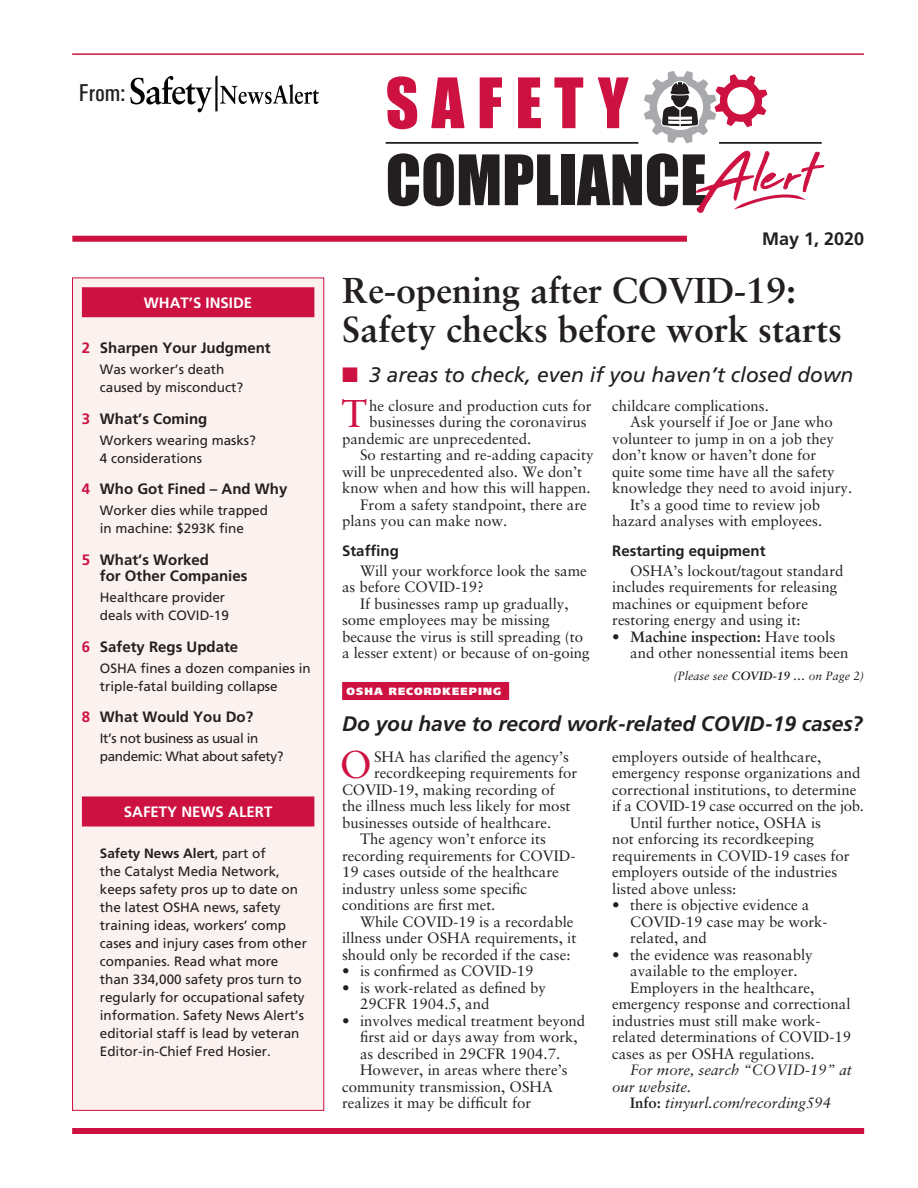
<style>
.page{position:relative;width:918px;height:1188px;background:#fff}
.page>*{position:absolute;margin:0;border:0;box-sizing:border-box;transform-origin:0 0}
.t1{font:64.2px "Impact";color:#231f20}
.t2{font:64.2px "Impact";letter-spacing:.2em;color:#cd1141}
.t3{font:38.7px "Sabon";color:#cd1141}
.t4{font:700 36px/39px "Sabon";color:#231f20}
.t5{font:24.45px "Univers Condensed";color:#231f20}
.t6{font:italic 700 21px "Frutiger";letter-spacing:-.005em;color:#231f20}
.t7{font:italic 21px "Frutiger";color:#231f20}
.t8{font:700 18px "Frutiger";color:#231f20}
.t9{font:15px/16.5px "Sabon";color:#231f20}
.t10{font:700 15px/16.5px "Frutiger";color:#231f20}
.t11{font:italic 15px/16.5px "Sabon";color:#231f20}
.t12{font:15px "Sabon";letter-spacing:-.02em;color:#231f20}
.t13{font:700 15px "Frutiger";color:#fff}
.t14{font:13.5px/18px "Frutiger";color:#231f20}
.t15{font:13.5px/18px "Frutiger";letter-spacing:-.025em;color:#231f20}
.t16{font:italic 12px "Sabon";color:#231f20}
.t17{font:900 10.5px "Frutiger";letter-spacing:.1em;color:#fff}
.s1{color:#cd1141}
.s2{font-weight:700}
.s3{font-weight:700;font-style:normal}
</style>
<div class="page">
<svg style="left:644px;top:71px;width:123px;height:72px"></svg>
<hr style="left:719px;top:142px;width:103px;height:2px;background:#231f20">
<hr style="left:386px;top:142px;width:252px;height:2px;background:#231f20">
<svg style="left:130px;top:75px;width:189px;height:37px"></svg>
<hr style="left:72px;top:53px;width:792px;height:2px;background:#cd1141">
<svg style="left:696px;top:150px;width:129px;height:63px"></svg>
<div style="left:72px;top:236px;width:657px;height:6px;background:#cd1141"></div>
<div style="left:687px;top:225px;width:177px;height:27px;background:#fff"></div>
<div style="left:342px;top:682px;width:167px;height:18px;background:#cd1141"></div>
<div style="left:72px;top:1128px;width:792px;height:6px;background:#cd1141"></div>
<div style="left:73px;top:278px;width:251px;height:832px;background:#fbf1ef"></div>
<div style="left:82px;top:287px;width:232px;height:30px;background:#cd1141"></div>
<div style="left:82px;top:796px;width:232px;height:30px;background:#cd1141"></div>
<div style="left:72px;top:278px;width:252px;height:833px;border:1px solid #cd1141"></div>
<h3 class="t5" style="left:79px;top:78px;width:48px">From:</h3>
<p class="t13" style="left:144px;top:293px;width:110px">WHAT’S INSIDE</p>
<p class="t10" style="left:82px;top:340px;width:190px"><span class="s1">2</span> Sharpen Your Judgment</p>
<p class="t14" style="left:100px;top:361px;width:145px">Was worker’s death caused by misconduct?</p>
<p class="t10" style="left:82px;top:410px;width:127px"><span class="s1">3</span> What’s Coming</p>
<p class="t14" style="left:100px;top:431px;width:158px">Workers wearing masks?<br>4 considerations</p>
<p class="t10" style="left:82px;top:481px;width:207px"><span class="s1">4</span> Who Got Fined – And Why</p>
<p class="t14" style="left:100px;top:502px;width:170px">Worker dies while trapped in machine: $293K fine</p>
<p class="t10" style="left:100px;top:551px;width:149px;text-indent:-18px"><span class="s1">5</span> What’s Worked<br>for Other Companies</p>
<p class="t14" style="left:100px;top:589px;width:131px">Healthcare provider deals with COVID-19</p>
<p class="t10" style="left:82px;top:638px;width:158px"><span class="s1">6</span> Safety Regs Update</p>
<p class="t14" style="left:100px;top:659px;width:212px">OSHA fines a dozen companies in triple-fatal building collapse</p>
<p class="t10" style="left:82px;top:709px;width:173px"><span class="s1">8</span> What Would You Do?</p>
<p class="t15" style="left:100px;top:730px;width:185px">It’s not business as usual in pandemic: What about safety?</p>
<p class="t13" style="left:124px;top:803px;width:150px">SAFETY NEWS ALERT</p>
<p class="t14" style="left:100px;top:844px;width:209px"><span class="s2">Safety News Alert</span>, part of<br>the Catalyst Media Network, keeps safety pros up to date on the latest OSHA news, safety training ideas, workers’ comp cases and injury cases from other companies. Read what more than 334,000 safety pros turn to regularly for occupational safety information. Safety News Alert’s editorial staff is lead by veteran<br>Editor-in-Chief Fred Hosier.</p>
<h1 class="t2" style="left:386px;top:53px;width:244px">SAFETY</h1>
<h1 class="t1" style="left:386px;top:130px;width:323px">COMPLIANCE</h1>
<p class="t8" style="left:762px;top:228px;width:104px">May 1, 2020</p>
<h3 class="t4" style="left:342px;top:270px;width:502px">Re-opening after COVID-19:<br>Safety checks before work starts</h3>
<h3 class="t7" style="left:342px;top:363px;width:513px"><span class="s1">■</span> 3 areas to check, even if you haven’t closed down</h3>
<h2 class="t3" style="left:342px;top:391px;width:27px">T</h2>
<p class="t9" style="left:369px;top:397px;width:224px">he closure and production cuts for</p>
<p class="t9" style="left:369px;top:413px;width:219px">businesses during the coronavirus</p>
<p class="t9" style="left:342px;top:430px;width:191px">pandemic are unprecedented.</p>
<p class="t9" style="left:360px;top:446px;width:235px">So restarting and re-adding capacity</p>
<p class="t9" style="left:342px;top:463px;width:242px">will be unprecedented also. We don’t</p>
<p class="t9" style="left:342px;top:479px;width:250px">know when and how this will happen.</p>
<p class="t9" style="left:360px;top:496px;width:228px">From a safety standpoint, there are</p>
<p class="t9" style="left:342px;top:512px;width:167px">plans you can make now.</p>
<p class="t10" style="left:342px;top:543px;width:58px">Staffing</p>
<p class="t9" style="left:342px;top:562px;width:246px;text-indent:18px">Will your workforce look the same as before COVID-19?</p>
<p class="t9" style="left:342px;top:595px;width:249px;text-indent:18px">If businesses ramp up gradually, some employees may be missing because the virus is still spreading (to a lesser extent) or because of on-going</p>
<p class="t9" style="left:612px;top:397px;width:158px">childcare complications.</p>
<p class="t9" style="left:630px;top:413px;width:204px">Ask yourself if Joe or Jane who</p>
<p class="t9" style="left:612px;top:430px;width:223px">volunteer to jump in on a job they</p>
<p class="t9" style="left:612px;top:446px;width:206px">don’t know or haven’t done for</p>
<p class="t9" style="left:612px;top:463px;width:224px">quite some time have all the safety</p>
<p class="t9" style="left:612px;top:479px;width:242px">knowledge they need to avoid injury.</p>
<p class="t9" style="left:630px;top:496px;width:192px">It’s a good time to review job</p>
<p class="t9" style="left:612px;top:512px;width:212px">hazard analyses with employees.</p>
<p class="t10" style="left:612px;top:543px;width:155px">Restarting equipment</p>
<p class="t9" style="left:612px;top:562px;width:233px;text-indent:18px">OSHA’s lockout/tagout standard includes requirements for releasing machines or equipment before restoring energy and using it:</p>
<p class="t9" style="left:630px;top:628px;width:220px;text-indent:-18px">• <span class="s2">Machine inspection:</span> Have tools and other nonessential items been</p>
<p class="t16" style="left:673px;top:668px;width:192px">(Please see <span class="s2">COVID-19 …</span> on Page 2)</p>
<p class="t17" style="left:347px;top:685px;width:156px">OSHA RECORDKEEPING</p>
<h3 class="t6" style="left:342px;top:712px;width:523px">Do you have to record work-related COVID-19 cases?</h3>
<h2 class="t3" style="left:340px;top:742px;width:34px">O</h2>
<p class="t9" style="left:374px;top:748px;width:197px">SHA has clarified the agency’s</p>
<p class="t9" style="left:374px;top:764px;width:205px">recordkeeping requirements for</p>
<p class="t9" style="left:342px;top:781px;width:214px">COVID-19, making recording of</p>
<p class="t9" style="left:342px;top:797px;width:230px">the illness much less likely for most</p>
<p class="t9" style="left:342px;top:814px;width:211px">businesses outside of healthcare.</p>
<p class="t9" style="left:360px;top:830px;width:187px">The agency won’t enforce its</p>
<p class="t9" style="left:342px;top:847px;width:235px">recording requirements for COVID-</p>
<p class="t9" style="left:342px;top:863px;width:218px">19 cases outside of the healthcare</p>
<p class="t9" style="left:342px;top:880px;width:187px">industry unless some specific</p>
<p class="t9" style="left:342px;top:896px;width:155px">conditions are first met.</p>
<p class="t9" style="left:360px;top:913px;width:215px">While COVID-19 is a recordable</p>
<p class="t9" style="left:342px;top:929px;width:236px">illness under OSHA requirements, it</p>
<p class="t9" style="left:342px;top:946px;width:230px">should only be recorded if the case:</p>
<p class="t9" style="left:342px;top:962px;width:193px">• is confirmed as COVID-19</p>
<p class="t9" style="left:360px;top:979px;width:187px;text-indent:-18px">• is work-related as defined by<br>29CFR 1904.5, and</p>
<p class="t9" style="left:342px;top:1012px;width:244px">• involves medical treatment beyond</p>
<p class="t9" style="left:360px;top:1028px;width:219px">first aid or days away from work,</p>
<p class="t9" style="left:360px;top:1045px;width:202px">as described in 29CFR 1904.7.</p>
<p class="t9" style="left:360px;top:1061px;width:209px">However, in areas where there’s</p>
<p class="t9" style="left:342px;top:1078px;width:212px">community transmission, OSHA</p>
<p class="t9" style="left:342px;top:1094px;width:191px">realizes it may be difficult for</p>
<p class="t9" style="left:612px;top:748px;width:211px">employers outside of healthcare,</p>
<p class="t9" style="left:612px;top:764px;width:250px">emergency response organizations and</p>
<p class="t9" style="left:612px;top:781px;width:246px">correctional institutions, to determine</p>
<p class="t12" style="left:612px;top:797px;width:253px">if a COVID-19 case occurred on the job.</p>
<p class="t9" style="left:630px;top:814px;width:192px">Until further notice, OSHA is</p>
<p class="t9" style="left:612px;top:830px;width:203px">not enforcing its recordkeeping</p>
<p class="t9" style="left:612px;top:847px;width:239px">requirements in COVID-19 cases for</p>
<p class="t9" style="left:612px;top:863px;width:227px">employers outside of the industries</p>
<p class="t9" style="left:612px;top:880px;width:126px">listed above unless:</p>
<p class="t9" style="left:630px;top:896px;width:199px;text-indent:-18px">• there is objective evidence a<br>COVID-19 case may be work&shy;related, and</p>
<p class="t9" style="left:612px;top:946px;width:202px">• the evidence was reasonably</p>
<p class="t9" style="left:630px;top:962px;width:169px">available to the employer.</p>
<p class="t9" style="left:630px;top:979px;width:186px">Employers in the healthcare,</p>
<p class="t9" style="left:612px;top:995px;width:240px">emergency response and correctional</p>
<p class="t9" style="left:612px;top:1012px;width:210px">industries must still make work-</p>
<p class="t9" style="left:612px;top:1028px;width:241px">related determinations of COVID-19</p>
<p class="t9" style="left:612px;top:1045px;width:204px">cases as per OSHA regulations.</p>
<p class="t11" style="left:612px;top:1062px;width:241px;text-indent:18px">For more, search “COVID-19” at our website.</p>
<p class="t11" style="left:630px;top:1095px;width:202px"><span class="s3">Info:</span> tinyurl.com/recording594</p>
</div>
